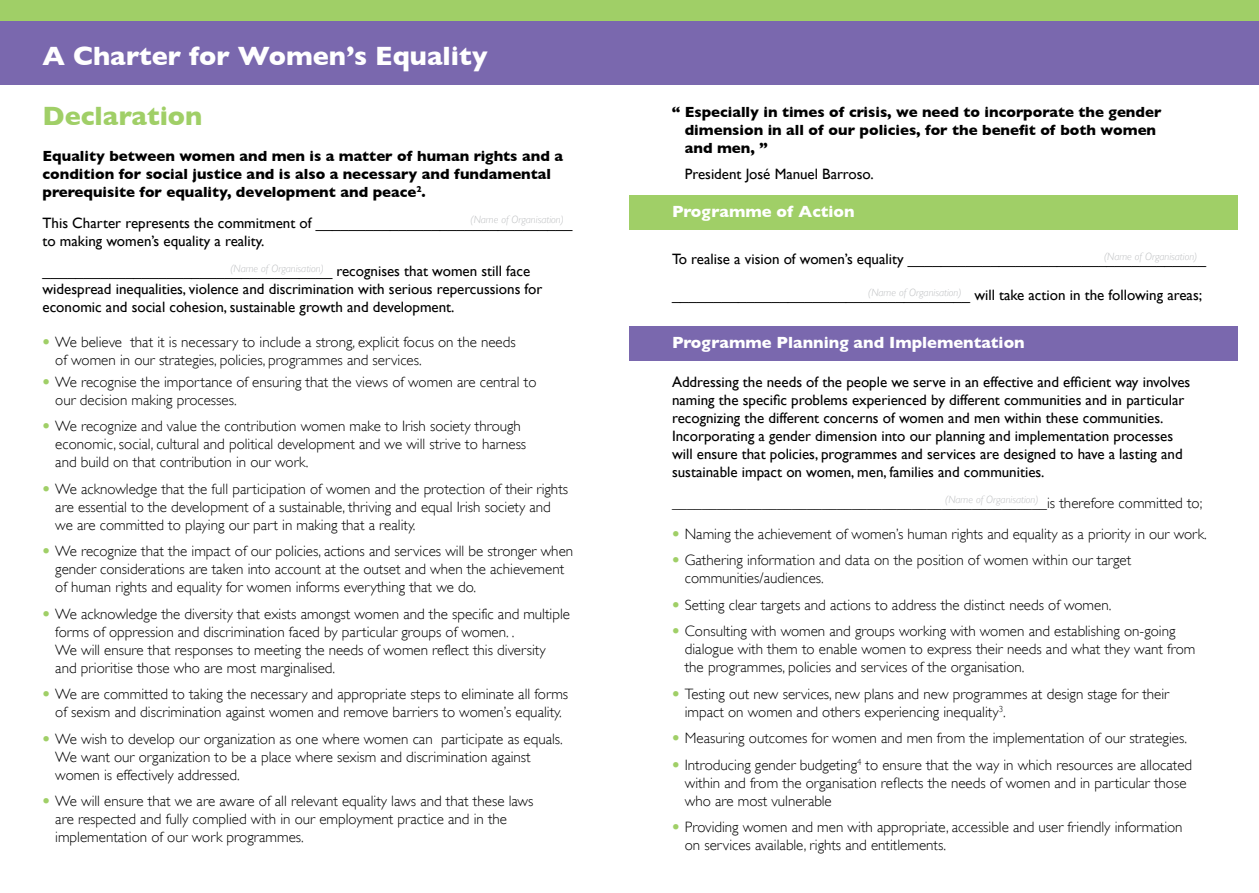
<style>
.page{position:relative;width:1259px;height:893px;background:#fff}
.page>*{position:absolute;margin:0;border:0;box-sizing:border-box;transform-origin:0 0}
.t1{font:700 27px "Gill Sans";color:#fff}
.t2{font:700 27px "Gill Sans";color:#a0cf67}
.t3{font:700 16.5px "Gill Sans";color:#fff}
.t4{font:300 15px/18px "Gill Sans";color:#000}
.t5{font:15px/18px "Gill Sans";color:#000}
.t6{font:700 15px/18px "Gill Sans";color:#000}
.t7{font:italic 300 10.5px "Gill Sans";color:#bcbec0}
.s1{font-family:"Helvetica Neue";font-weight:700;color:#a0cf67}
</style>
<div class="page">
<div style="left:0;top:0;width:1259px;height:21px;background:#a0cf67"></div>
<div style="left:0;top:21px;width:1259px;height:64px;background:#7a68ae"></div>
<div style="left:629px;top:196px;width:608px;height:34px;background:#a0cf67"></div>
<div style="left:629px;top:327px;width:608px;height:34px;background:#7a68ae"></div>
<h1 class="t1" style="left:43px;top:40px;width:446px">A Charter for Women’s Equality</h1>
<h1 class="t2" style="left:43px;top:100px;width:161px">Declaration</h1>
<p class="t6" style="left:43px;top:147px;width:522px">Equality between women and men is a matter of human rights and a condition for social justice and is also a necessary and fundamental prerequisite for equality, development and peace<sup>2</sup>.</p>
<p class="t5" style="left:43px;top:213px;width:531px">This Charter represents the commitment of _______________________________ to making women’s equality a reality.</p>
<p class="t5" style="left:43px;top:262px;width:501px">___________________________________ recognises that women still face widespread inequalities, violence and discrimination with serious repercussions for economic and social cohesion, sustainable growth and development.</p>
<p class="t4" style="left:55px;top:333px;width:462px;text-indent:-13px"><span class="s1">•</span> We believe that it is necessary to include a strong, explicit focus on the needs of women in our strategies, policies, programmes and services.</p>
<p class="t4" style="left:55px;top:373px;width:483px;text-indent:-13px"><span class="s1">•</span> We recognise the importance of ensuring that the views of women are central to our decision making processes.</p>
<p class="t4" style="left:55px;top:417px;width:472px;text-indent:-13px"><span class="s1">•</span> We recognize and value the contribution women make to Irish society through economic, social, cultural and political development and we will strive to harness and build on that contribution in our work.</p>
<p class="t4" style="left:55px;top:480px;width:514px;text-indent:-13px"><span class="s1">•</span> We acknowledge that the full participation of women and the protection of their rights are essential to the development of a sustainable, thriving and equal Irish society and we are committed to playing our part in making that a reality.</p>
<p class="t4" style="left:55px;top:542px;width:519px;text-indent:-13px"><span class="s1">•</span> We recognize that the impact of our policies, actions and services will be stronger when gender considerations are taken into account at the outset and when the achievement of human rights and equality for women informs everything that we do.</p>
<p class="t4" style="left:55px;top:605px;width:516px;text-indent:-13px"><span class="s1">•</span> We acknowledge the diversity that exists amongst women and the specific and multiple forms of oppression and discrimination faced by particular groups of women. .<br>We will ensure that responses to meeting the needs of women reflect this diversity and prioritise those who are most marginalised.</p>
<p class="t4" style="left:43px;top:685px;width:527px;text-align:center"><span class="s1">•</span> We are committed to taking the necessary and appropriate steps to eliminate all forms of sexism and discrimination against women and remove barriers to women’s equality.</p>
<p class="t4" style="left:55px;top:730px;width:509px;text-indent:-13px"><span class="s1">•</span> We wish to develop our organization as one where women can participate as equals.<br>We want our organization to be a place where sexism and discrimination against women is effectively addressed.</p>
<p class="t4" style="left:55px;top:792px;width:480px;text-indent:-13px"><span class="s1">•</span> We will ensure that we are aware of all relevant equality laws and that these laws are respected and fully complied with in our employment practice and in the implementation of our work programmes.</p>
<p class="t7" style="left:470px;top:214px;width:95px">(Name of Organisation)</p>
<p class="t7" style="left:230px;top:263px;width:95px">(Name of Organisation)</p>
<p class="t6" style="left:685px;top:102px;width:478px;text-indent:-13px">“ Especially in times of crisis, we need to incorporate the gender dimension in all of our policies, for the benefit of both women and men, ”</p>
<p class="t5" style="left:685px;top:165px;width:190px">President José Manuel Barroso.</p>
<p class="t3" style="left:672px;top:202px;width:184px">Programme of Action</p>
<p class="t5" style="left:672px;top:250px;width:535px">To realise a vision of women’s equality ____________________________________</p>
<p class="t5" style="left:672px;top:286px;width:532px">____________________________________ will take action in the following areas;</p>
<p class="t3" style="left:672px;top:333px;width:354px">Programme Planning and Implementation</p>
<p class="t5" style="left:672px;top:373px;width:520px">Addressing the needs of the people we serve in an effective and efficient way involves naming the specific problems experienced by different communities and in particular recognizing the different concerns of women and men within these communities.<br>Incorporating a gender dimension into our planning and implementation processes will ensure that policies, programmes and services are designed to have a lasting and sustainable impact on women, men, families and communities.</p>
<p class="t4" style="left:672px;top:494px;width:532px">__________________________________________________is therefore committed to;</p>
<p class="t4" style="left:672px;top:525px;width:536px"><span class="s1">•</span> Naming the achievement of women’s human rights and equality as a priority in our work.</p>
<p class="t4" style="left:685px;top:551px;width:448px;text-indent:-13px"><span class="s1">•</span> Gathering information and data on the position of women within our target communities/audiences.</p>
<p class="t4" style="left:672px;top:596px;width:441px"><span class="s1">•</span> Setting clear targets and actions to address the distinct needs of women.</p>
<p class="t4" style="left:685px;top:622px;width:512px;text-indent:-13px"><span class="s1">•</span> Consulting with women and groups working with women and establishing on-going dialogue with them to enable women to express their needs and what they want from the programmes, policies and services of the organisation.</p>
<p class="t4" style="left:685px;top:685px;width:486px;text-indent:-13px"><span class="s1">•</span> Testing out new services, new plans and new programmes at design stage for their impact on women and others experiencing inequality<sup>3</sup>.</p>
<p class="t4" style="left:672px;top:729px;width:516px"><span class="s1">•</span> Measuring outcomes for women and men from the implementation of our strategies.</p>
<p class="t4" style="left:685px;top:756px;width:509px;text-indent:-13px"><span class="s1">•</span> Introducing gender budgeting<sup>4</sup> to ensure that the way in which resources are allocated within and from the organisation reflects the needs of women and in particular those who are most vulnerable</p>
<p class="t4" style="left:685px;top:818px;width:499px;text-indent:-13px"><span class="s1">•</span> Providing women and men with appropriate, accessible and user friendly information on services available, rights and entitlements.</p>
<p class="t7" style="left:1104px;top:250px;width:95px">(Name of Organisation)</p>
<p class="t7" style="left:868px;top:286px;width:95px">(Name of Organisation)</p>
<p class="t7" style="left:945px;top:493px;width:95px">(Name of Organisation)</p>
</div>
